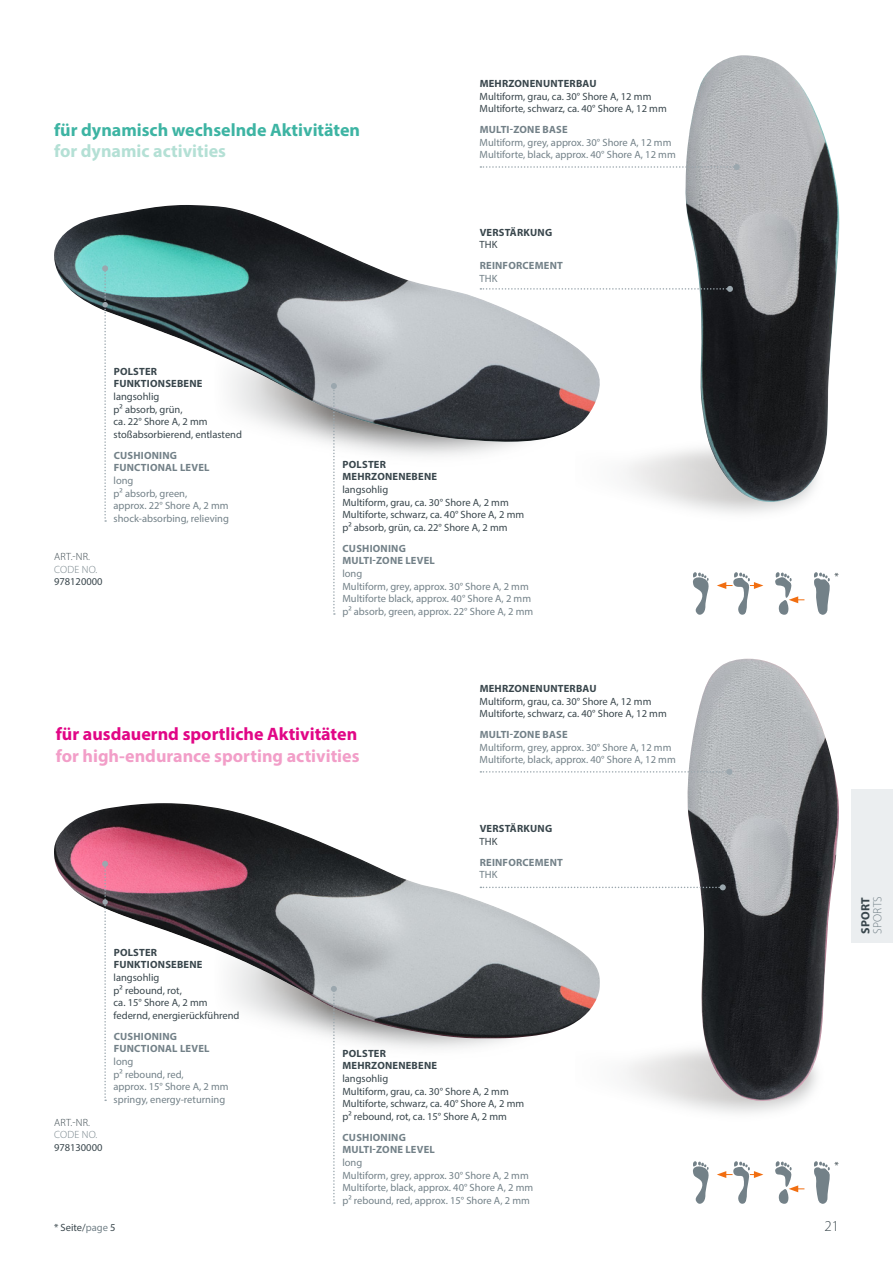
<style>
.page{position:relative;width:893px;height:1263px;background:#fff}
.page>*{position:absolute;margin:0;border:0;box-sizing:border-box;transform-origin:0 0}
.t1{font:700 18px "Myriad Pro";color:#f29ec8}
.t2{font:700 18px "Myriad Pro";color:#e10686}
.t3{font:700 18px "Myriad Pro";color:#3db4a3}
.t4{font:700 18px "Myriad Pro";color:#b4e0d5}
.t5{font:300 15px "Myriad Pro";color:#39464c}
.t6{font:300 12px "Myriad Pro";letter-spacing:.02em;color:#738188}
.t7{font:700 12px "Myriad Pro";letter-spacing:.02em;color:#39464c}
.t8{font:10.5px/12.6px "Myriad Pro";color:#39464c}
.t9{font:10.5px/12.6px "Myriad Pro";color:#738188}
.t10{font:700 10.5px/12.6px "Myriad Pro";letter-spacing:.02em;color:#738188}
.t11{font:700 10.5px/12.6px "Myriad Pro";letter-spacing:.02em;color:#39464c}
.t12{font:300 10.5px "Myriad Pro";letter-spacing:.02em;color:#39464c}
.t13{font:300 10.5px "Myriad Pro";letter-spacing:.02em;color:#738188}
.s1{color:#738188}
</style>
<div class="page">
<div style="left:852px;top:790px;width:41px;height:153px;background:#ebeef0"></div>
<img style="left:686px;top:659px;width:153px;height:442px">
<svg style="left:625px;top:884px;width:101px;height:6px"></svg>
<svg style="left:480px;top:769px;width:252px;height:6px"></svg>
<img style="left:339px;top:886px;width:286px;height:198px">
<img style="left:54px;top:803px;width:546px;height:235px">
<svg style="left:331px;top:986px;width:6px;height:218px"></svg>
<svg style="left:102px;top:861px;width:6px;height:240px"></svg>
<img style="left:685px;top:55px;width:154px;height:447px">
<svg style="left:600px;top:286px;width:133px;height:6px"></svg>
<svg style="left:480px;top:164px;width:260px;height:6px"></svg>
<img style="left:54px;top:205px;width:546px;height:237px">
<svg style="left:331px;top:383px;width:6px;height:232px"></svg>
<svg style="left:102px;top:265px;width:6px;height:257px"></svg>
<svg style="left:814px;top:572px;width:16px;height:43px"></svg>
<svg style="left:775px;top:572px;width:29px;height:43px"></svg>
<svg style="left:693px;top:572px;width:70px;height:43px"></svg>
<svg style="left:814px;top:1161px;width:16px;height:43px"></svg>
<svg style="left:775px;top:1161px;width:29px;height:43px"></svg>
<svg style="left:693px;top:1161px;width:70px;height:43px"></svg>
<h1 class="t3" style="left:54px;top:118px;width:308px">für dynamisch wechselnde Aktivitäten</h1>
<h1 class="t4" style="left:54px;top:140px;width:173px">for dynamic activities</h1>
<p class="t11" style="left:480px;top:77px;width:118px">MEHRZONENUNTERBAU</p>
<p class="t8" style="left:480px;top:90px;width:189px">Multiform, grau, ca. 30° Shore A, 12 mm<br>Multiforte, schwarz, ca. 40° Shore A, 12 mm</p>
<p class="t10" style="left:480px;top:123px;width:89px">MULTI-ZONE BASE</p>
<p class="t9" style="left:480px;top:136px;width:198px">Multiform, grey, approx. 30° Shore A, 12 mm<br>Multiforte, black, approx. 40° Shore A, 12 mm</p>
<p class="t11" style="left:480px;top:226px;width:74px">VERSTÄRKUNG</p>
<p class="t8" style="left:480px;top:238px;width:19px">THK</p>
<p class="t10" style="left:480px;top:259px;width:85px">REINFORCEMENT</p>
<p class="t9" style="left:480px;top:272px;width:19px">THK</p>
<p class="t12" style="left:54px;top:550px;width:37px">ART.-NR.</p>
<p class="t13" style="left:54px;top:563px;width:45px">CODE NO.</p>
<p class="t8" style="left:54px;top:575px;width:50px">978120000</p>
<p class="t11" style="left:114px;top:365px;width:90px">POLSTER<br>FUNKTIONSEBENE</p>
<p class="t8" style="left:114px;top:390px;width:130px">langsohlig<br>p² absorb, grün,<br>ca. 22° Shore A, 2 mm stoßabsorbierend, entlastend</p>
<p class="t10" style="left:114px;top:449px;width:97px">CUSHIONING<br>FUNCTIONAL LEVEL</p>
<p class="t9" style="left:114px;top:474px;width:117px">long<br>p² absorb, green,<br>approx. 22° Shore A, 2 mm shock-absorbing, relieving</p>
<p class="t11" style="left:342px;top:457px;width:96px">POLSTER<br>MEHRZONENEBENE</p>
<p class="t8" style="left:342px;top:483px;width:183px">langsohlig<br>Multiform, grau, ca. 30° Shore A, 2 mm<br>Multiforte, schwarz, ca. 40° Shore A, 2 mm p² absorb, grün, ca. 22° Shore A, 2 mm</p>
<p class="t10" style="left:342px;top:541px;width:94px">CUSHIONING<br>MULTI-ZONE LEVEL</p>
<p class="t9" style="left:342px;top:567px;width:192px">long<br>Multiform, grey, approx. 30° Shore A, 2 mm<br>Multiforte black, approx. 40° Shore A, 2 mm p² absorb, green, approx. 22° Shore A, 2 mm</p>
<p class="t8" style="left:834px;top:570px;width:6px">*</p>
<h1 class="t2" style="left:56px;top:722px;width:303px">für ausdauernd sportliche Aktivitäten</h1>
<h1 class="t1" style="left:56px;top:744px;width:305px">for high-endurance sporting activities</h1>
<p class="t11" style="left:480px;top:682px;width:118px">MEHRZONENUNTERBAU</p>
<p class="t8" style="left:480px;top:694px;width:189px">Multiform, grau, ca. 30° Shore A, 12 mm<br>Multiforte, schwarz, ca. 40° Shore A, 12 mm</p>
<p class="t10" style="left:480px;top:728px;width:89px">MULTI-ZONE BASE</p>
<p class="t9" style="left:480px;top:741px;width:198px">Multiform, grey, approx. 30° Shore A, 12 mm<br>Multiforte, black, approx. 40° Shore A, 12 mm</p>
<p class="t12" style="left:54px;top:1116px;width:37px">ART.-NR.</p>
<p class="t13" style="left:54px;top:1128px;width:45px">CODE NO.</p>
<p class="t8" style="left:54px;top:1141px;width:50px">978130000</p>
<p class="t11" style="left:114px;top:945px;width:90px">POLSTER<br>FUNKTIONSEBENE</p>
<p class="t8" style="left:114px;top:971px;width:127px">langsohlig<br>p² rebound, rot,<br>ca. 15° Shore A, 2 mm federnd, energierückführend</p>
<p class="t10" style="left:114px;top:1029px;width:97px">CUSHIONING<br>FUNCTIONAL LEVEL</p>
<p class="t9" style="left:114px;top:1055px;width:117px">long<br>p² rebound, red,<br>approx. 15° Shore A, 2 mm springy, energy-returning</p>
<p class="t11" style="left:480px;top:822px;width:74px">VERSTÄRKUNG</p>
<p class="t8" style="left:480px;top:835px;width:19px">THK</p>
<p class="t10" style="left:480px;top:856px;width:85px">REINFORCEMENT</p>
<p class="t9" style="left:480px;top:868px;width:19px">THK</p>
<p class="t11" style="left:342px;top:1046px;width:96px">POLSTER<br>MEHRZONENEBENE</p>
<p class="t8" style="left:342px;top:1072px;width:183px">langsohlig<br>Multiform, grau, ca. 30° Shore A, 2 mm<br>Multiforte, schwarz, ca. 40° Shore A, 2 mm p² rebound, rot, ca. 15° Shore A, 2 mm</p>
<p class="t10" style="left:342px;top:1130px;width:94px">CUSHIONING<br>MULTI-ZONE LEVEL</p>
<p class="t9" style="left:342px;top:1156px;width:192px">long<br>Multiform, grey, approx. 30° Shore A, 2 mm<br>Multiforte, black, approx. 40° Shore A, 2 mm p² rebound, red, approx. 15° Shore A, 2 mm</p>
<p class="t8" style="left:834px;top:1159px;width:6px">*</p>
<p class="t8" style="left:54px;top:1221px;width:63px">* Seite/<span class="s1">page</span> 5</p>
<h2 class="t5" style="left:824px;top:1217px;width:16px">21</h2>
<p class="t7" style="left:858px;top:934px;width:38px;rotate:-90deg">SPORT</p>
<p class="t6" style="left:870px;top:934px;width:40px;rotate:-90deg">SPORTS</p>
</div>
